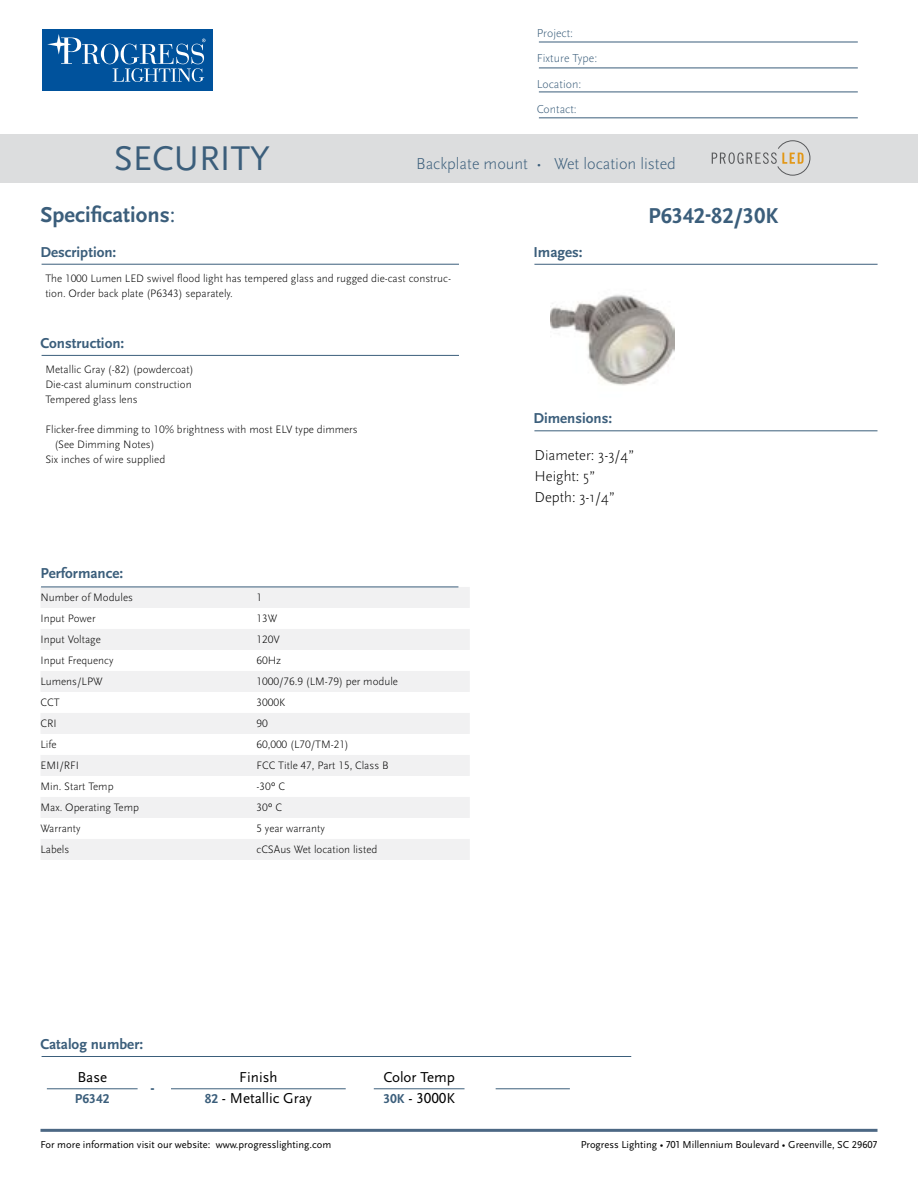
<style>
.page{position:relative;width:918px;height:1188px;background:#fff}
.page>*{position:absolute;margin:0;border:0;box-sizing:border-box;transform-origin:0 0}
.t1{font:35.85px "Scala Sans Pro";color:#3b5e7b}
.t2{font:700 22.5px "Scala Sans Pro";color:#3b5e7b}
.t3{font:300 16.5px "Scala Sans Pro";color:#3b5e7b}
.t4{font:700 15px "Scala Sans Pro";color:#3b5e7b}
.t5{font:15px/21px "Scala Sans Pro";color:#000;text-align:center}
.t6{font:300 15px/21px "Scala Sans Pro";color:#000}
.t7{font:700 13.5px "Scala Sans Pro";color:#3b5e7b}
.t8{font:300 12px/25.5px "Scala Sans Pro";color:#3b5e7b}
.t9{font:300 11.25px/15px "Scala Sans Pro";color:#000}
.t10{font:10.5px "Scala Sans Pro";color:#000}
.s1{font-weight:400}
.s2{font-weight:700;font-size:13.5px;color:#3b5e7b}
</style>
<div class="page">
<div style="left:42px;top:30px;width:170px;height:61px;background:#00529c"></div>
<svg style="left:101px;top:44px;width:18px;height:20px"></svg>
<div style="left:104px;top:44px;width:11px;height:20px;background:#00529c;border-radius:50%"></div>
<svg style="left:47px;top:34px;width:53px;height:30px"></svg>
<svg style="left:113px;top:39px;width:93px;height:43px"></svg>
<hr style="left:40px;top:1129px;width:838px;height:3px;background:#4c6884">
<hr style="left:539px;top:42px;width:319px;height:1px;background:#3b5e7b">
<hr style="left:539px;top:68px;width:319px;height:1px;background:#3b5e7b">
<hr style="left:539px;top:92px;width:319px;height:1px;background:#3b5e7b">
<hr style="left:539px;top:118px;width:319px;height:1px;background:#3b5e7b">
<hr style="left:534px;top:264px;width:344px;height:1px;background:#3b5e7b">
<hr style="left:42px;top:264px;width:417px;height:1px;background:#3b5e7b">
<hr style="left:42px;top:1056px;width:589px;height:1px;background:#3b5e7b">
<hr style="left:42px;top:355px;width:417px;height:1px;background:#3b5e7b">
<div style="left:0;top:134px;width:918px;height:49px;background:#dcddde"></div>
<img style="left:550px;top:295px;width:124px;height:91px">
<svg style="left:712px;top:141px;width:98px;height:34px"></svg>
<hr style="left:534px;top:431px;width:343px;height:1px;background:#3b5e7b">
<div style="left:40px;top:587px;width:430px;height:21px;background:#f1f1f2"></div>
<div style="left:40px;top:629px;width:430px;height:21px;background:#f1f1f2"></div>
<div style="left:40px;top:671px;width:430px;height:21px;background:#f1f1f2"></div>
<div style="left:40px;top:713px;width:430px;height:21px;background:#f1f1f2"></div>
<div style="left:40px;top:755px;width:430px;height:21px;background:#f1f1f2"></div>
<div style="left:40px;top:797px;width:430px;height:21px;background:#f1f1f2"></div>
<div style="left:40px;top:839px;width:430px;height:21px;background:#f1f1f2"></div>
<hr style="left:41px;top:587px;width:417px;height:1px;background:#3b5e7b">
<hr style="left:171px;top:1088px;width:175px;height:1px;background:#3b5e7b">
<hr style="left:47px;top:1088px;width:91px;height:1px;background:#3b5e7b">
<hr style="left:374px;top:1088px;width:91px;height:1px;background:#3b5e7b">
<hr style="left:496px;top:1088px;width:74px;height:1px;background:#3b5e7b">
<p class="t8" style="left:537px;top:20px;width:62px">Project:<br>Fixture Type:<br>Location:<br>Contact:</p>
<h1 class="t1" style="left:114px;top:137px;width:158px">SECURITY</h1>
<h3 class="t3" style="left:416px;top:154px;width:261px">Backplate mount • Wet location listed</h3>
<h2 class="t2" style="left:40px;top:202px;width:136px">Specifications<span class="s1">:</span></h2>
<h3 class="t4" style="left:40px;top:243px;width:77px">Description:</h3>
<p class="t9" style="left:45px;top:271px;width:407px">The 1000 Lumen LED swivel flood light has tempered glass and rugged die-cast construc&shy;tion. Order back plate (P6343) separately.</p>
<h3 class="t4" style="left:40px;top:334px;width:85px">Construction:</h3>
<p class="t9" style="left:45px;top:362px;width:150px">Metallic Gray (-82) (powdercoat)<br>Die-cast aluminum construction<br>Tempered glass lens</p>
<p class="t9" style="left:45px;top:422px;width:314px">Flicker-free dimming to 10% brightness with most ELV type dimmers</p>
<p class="t9" style="left:54px;top:437px;width:102px">(See Dimming Notes)</p>
<p class="t9" style="left:45px;top:452px;width:121px">Six inches of wire supplied</p>
<h3 class="t4" style="left:40px;top:564px;width:84px">Performance:</h3>
<p class="t9" style="left:40px;top:590px;width:94px">Number of Modules</p>
<p class="t9" style="left:256px;top:590px;width:7px">1</p>
<p class="t9" style="left:40px;top:611px;width:57px">Input Power</p>
<p class="t9" style="left:256px;top:611px;width:22px">13W</p>
<p class="t9" style="left:40px;top:632px;width:62px">Input Voltage</p>
<p class="t9" style="left:256px;top:632px;width:25px">120V</p>
<p class="t9" style="left:40px;top:653px;width:74px">Input Frequency</p>
<p class="t9" style="left:256px;top:653px;width:26px">60Hz</p>
<p class="t9" style="left:40px;top:674px;width:64px">Lumens/LPW</p>
<p class="t9" style="left:256px;top:674px;width:143px">1000/76.9 (LM-79) per module</p>
<p class="t9" style="left:40px;top:695px;width:21px">CCT</p>
<p class="t9" style="left:256px;top:695px;width:30px">3000K</p>
<p class="t9" style="left:40px;top:716px;width:18px">CRI</p>
<p class="t9" style="left:256px;top:716px;width:13px">90</p>
<p class="t9" style="left:40px;top:737px;width:18px">Life</p>
<p class="t9" style="left:256px;top:737px;width:94px">60,000 (L70/TM-21)</p>
<p class="t9" style="left:40px;top:758px;width:40px">EMI/RFI</p>
<p class="t9" style="left:256px;top:758px;width:134px">FCC Title 47, Part 15, Class B</p>
<p class="t9" style="left:40px;top:779px;width:75px">Min. Start Temp</p>
<p class="t9" style="left:256px;top:779px;width:30px">-30º C</p>
<p class="t9" style="left:40px;top:800px;width:100px">Max. Operating Temp</p>
<p class="t9" style="left:256px;top:800px;width:27px">30º C</p>
<p class="t9" style="left:40px;top:821px;width:42px">Warranty</p>
<p class="t9" style="left:256px;top:821px;width:70px">5 year warranty</p>
<p class="t9" style="left:40px;top:842px;width:30px">Labels</p>
<p class="t9" style="left:256px;top:842px;width:122px">cCSAus Wet location listed</p>
<h3 class="t4" style="left:40px;top:1035px;width:104px">Catalog number:</h3>
<h3 class="t5" style="left:77px;top:1067px;width:31px">Base</h3>
<p class="t7" style="left:75px;top:1091px;width:36px">P6342</p>
<h3 class="t4" style="left:150px;top:1081px;width:6px">-</h3>
<h3 class="t5" style="left:205px;top:1067px;width:109px">Finish<br><span class="s2">82</span> - Metallic Gray</h3>
<h3 class="t5" style="left:383px;top:1067px;width:73px;text-align:left">Color Temp<br><span class="s2">30K</span> - 3000K</h3>
<h3 class="t4" style="left:533px;top:243px;width:51px">Images:</h3>
<h2 class="t2" style="left:648px;top:202px;width:132px">P6342-82/30K</h2>
<h3 class="t4" style="left:533px;top:410px;width:80px">Dimensions:</h3>
<h3 class="t6" style="left:535px;top:445px;width:101px">Diameter: 3-3/4”<br>Height: 5”<br>Depth: 3-1/4”</h3>
<p class="t10" style="left:40px;top:1139px;width:292px">For more information visit our website: www.progresslighting.com</p>
<p class="t10" style="left:581px;top:1138px;width:298px">Progress Lighting • 701 Millennium Boulevard • Greenville, SC 29607</p>
</div>
